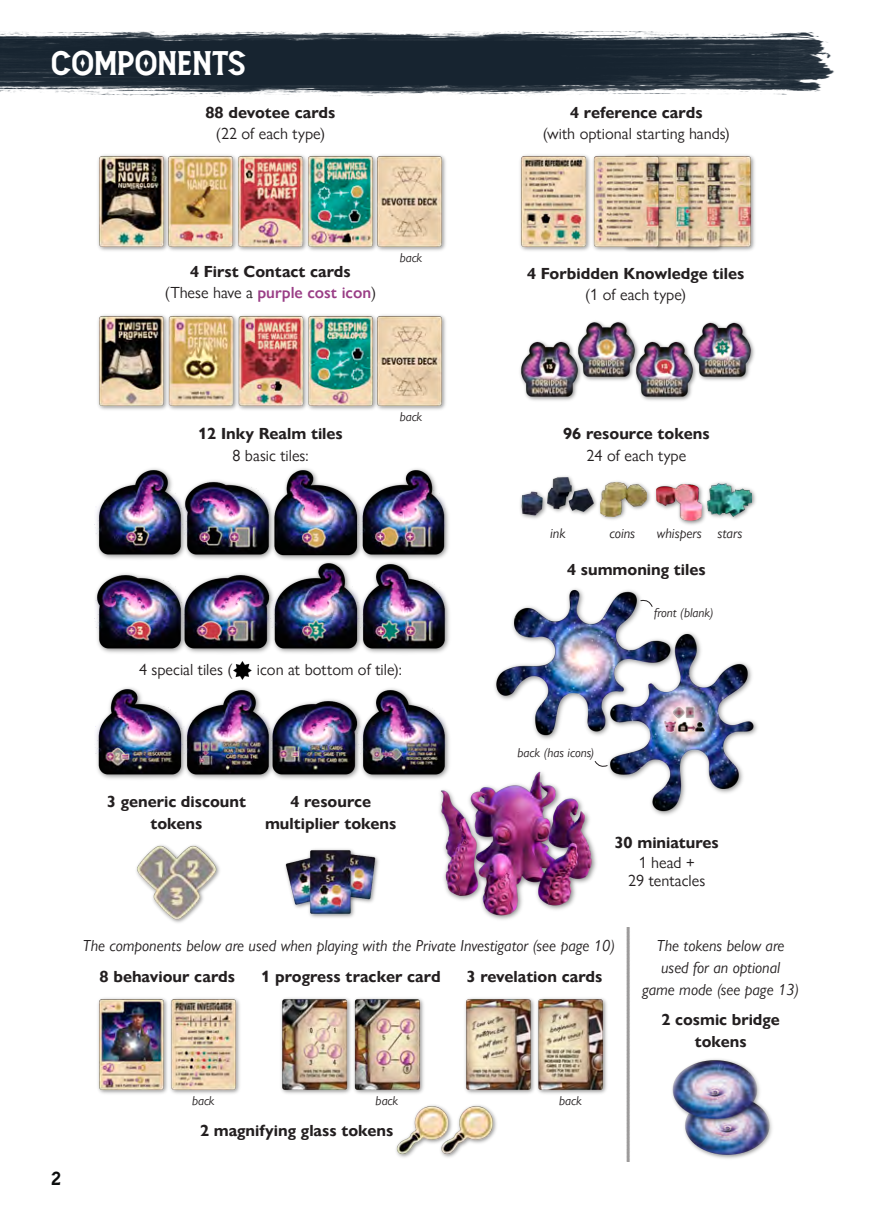
<style>
.page{position:relative;width:874px;height:1225px;background:#fff}
.page>*{position:absolute;margin:0;border:0;box-sizing:border-box;transform-origin:0 0}
.t1{font:32px "Amnestia Normal";color:#fff}
.t2{font:18px "Amnestia Distressed";color:#080a0a}
.t3{font:700 16px/22.6px "Gill Sans Nova";color:#231f20;text-align:center}
.t4{font:16px/18px "Gill Sans Nova";color:#231f20;text-align:center}
.t5{font:italic 16px/22px "Gill Sans Nova";color:#231f20;text-align:center}
.t6{font:italic 14px "Gill Sans Nova";color:#231f20}
.t7{font:italic 12.8px "Gill Sans Nova";color:#231f20}
.s1{font-weight:400}
.s2{font-weight:600;color:#9a3e86}
</style>
<div class="page">
<img style="left:0;top:30px;width:834px;height:66px">
<img style="left:439px;top:771px;width:158px;height:149px">
<img style="left:664px;top:154px;width:91px;height:98px">
<img style="left:520px;top:154px;width:144px;height:98px">
<img style="left:520px;top:341px;width:58px;height:60px">
<img style="left:575px;top:321px;width:60px;height:62px">
<img style="left:633px;top:340px;width:60px;height:61px">
<img style="left:691px;top:322px;width:64px;height:61px">
<img style="left:555px;top:476px;width:42px;height:39px">
<img style="left:548px;top:477px;width:45px;height:34px">
<img style="left:520px;top:493px;width:28px;height:26px">
<img style="left:521px;top:491px;width:21px;height:24px">
<img style="left:655px;top:483px;width:49px;height:42px">
<img style="left:656px;top:484px;width:45px;height:37px">
<img style="left:599px;top:481px;width:52px;height:39px">
<img style="left:600px;top:482px;width:46px;height:34px">
<img style="left:704px;top:482px;width:52px;height:38px">
<img style="left:707px;top:483px;width:44px;height:33px">
<img style="left:494px;top:588px;width:147px;height:151px">
<svg style="left:639px;top:599px;width:14px;height:9px"></svg>
<img style="left:606px;top:631px;width:152px;height:185px">
<img style="left:659px;top:702px;width:49px;height:36px">
<svg style="left:594px;top:760px;width:14px;height:7px"></svg>
<img style="left:378px;top:155px;width:68px;height:96px">
<img style="left:170px;top:155px;width:208px;height:96px">
<img style="left:378px;top:315px;width:68px;height:95px">
<img style="left:98px;top:315px;width:280px;height:95px">
<img style="left:233px;top:661px;width:18px;height:19px">
<img style="left:275px;top:468px;width:83px;height:185px">
<img style="left:94px;top:468px;width:87px;height:91px">
<img style="left:358px;top:468px;width:91px;height:91px">
<img style="left:181px;top:478px;width:95px;height:84px">
<img style="left:94px;top:573px;width:86px;height:80px">
<img style="left:358px;top:562px;width:91px;height:91px">
<img style="left:180px;top:573px;width:95px;height:80px">
<img style="left:276px;top:699px;width:82px;height:80px">
<img style="left:95px;top:687px;width:87px;height:92px">
<img style="left:358px;top:688px;width:93px;height:93px">
<img style="left:182px;top:688px;width:94px;height:91px">
<img style="left:285px;top:849px;width:94px;height:69px">
<img style="left:136px;top:845px;width:84px;height:78px">
<img style="left:672px;top:1059px;width:100px;height:100px">
<img style="left:98px;top:998px;width:142px;height:96px">
<img style="left:396px;top:1105px;width:101px;height:53px">
<img style="left:281px;top:998px;width:143px;height:96px">
<img style="left:465px;top:998px;width:142px;height:96px">
<img style="left:98px;top:155px;width:72px;height:96px">
<img style="left:626px;top:927px;width:4px;height:234px">
<h1 class="t1" style="left:51px;top:51px;width:197px">COMPONENTS</h1>
<p class="t3" style="left:205px;top:103px;width:131px">88 devotee cards</p>
<p class="t4" style="left:216px;top:126px;width:111px">(22 of each type)</p>
<p class="t3" style="left:165px;top:263px;width:213px;line-height:21.2px">4 First Contact cards<br><span class="s1">(These have a</span> <span class="s2">purple cost icon</span><span class="s1">)</span></p>
<p class="t7" style="left:399px;top:252px;width:24px">back</p>
<p class="t3" style="left:198px;top:424px;width:146px">12 Inky Realm tiles</p>
<p class="t4" style="left:232px;top:448px;width:78px">8 basic tiles:</p>
<p class="t7" style="left:399px;top:412px;width:24px">back</p>
<p class="t4" style="left:139px;top:662px;width:95px">4 special tiles (</p>
<p class="t4" style="left:257px;top:662px;width:146px">icon at bottom of tile):</p>
<p class="t3" style="left:107px;top:791px;width:141px">3 generic discount tokens</p>
<p class="t3" style="left:265px;top:791px;width:133px">4 resource multiplier tokens</p>
<p class="t3" style="left:570px;top:103px;width:134px">4 reference cards</p>
<p class="t4" style="left:542px;top:126px;width:189px">(with optional starting hands)</p>
<p class="t3" style="left:527px;top:264px;width:219px">4 Forbidden Knowledge tiles</p>
<p class="t4" style="left:585px;top:287px;width:103px">(1 of each type)</p>
<p class="t3" style="left:563px;top:424px;width:148px">96 resource tokens</p>
<p class="t4" style="left:586px;top:448px;width:101px">24 of each type</p>
<p class="t6" style="left:550px;top:528px;width:17px">ink</p>
<p class="t6" style="left:609px;top:528px;width:27px">coins</p>
<p class="t6" style="left:656px;top:528px;width:87px">whispers stars</p>
<p class="t3" style="left:566px;top:560px;width:140px">4 summoning tiles</p>
<p class="t7" style="left:653px;top:608px;width:61px">front (blank)</p>
<p class="t7" style="left:517px;top:747px;width:78px">back (has icons)</p>
<p class="t3" style="left:614px;top:833px;width:106px">30 miniatures</p>
<p class="t4" style="left:628px;top:855px;width:79px">1 head +<br>29 tentacles</p>
<p class="t5" style="left:83px;top:936px;width:533px">The components below are used when playing with the Private Investigator (see page 10)</p>
<p class="t5" style="left:641px;top:936px;width:159px">The tokens below are used for an optional<br>game mode (see page 13)</p>
<p class="t3" style="left:661px;top:1010px;width:120px;line-height:22px">2 cosmic bridge tokens</p>
<p class="t3" style="left:99px;top:967px;width:137px">8 behaviour cards</p>
<p class="t3" style="left:261px;top:967px;width:181px">1 progress tracker card</p>
<p class="t3" style="left:466px;top:967px;width:137px">3 revelation cards</p>
<p class="t2" style="left:51px;top:1171px;width:11px">2</p>
<p class="t7" style="left:192px;top:1095px;width:24px">back</p>
<p class="t7" style="left:375px;top:1095px;width:24px">back</p>
<p class="t7" style="left:559px;top:1095px;width:24px">back</p>
<p class="t3" style="left:200px;top:1120px;width:195px">2 magnifying glass tokens</p>
</div>
